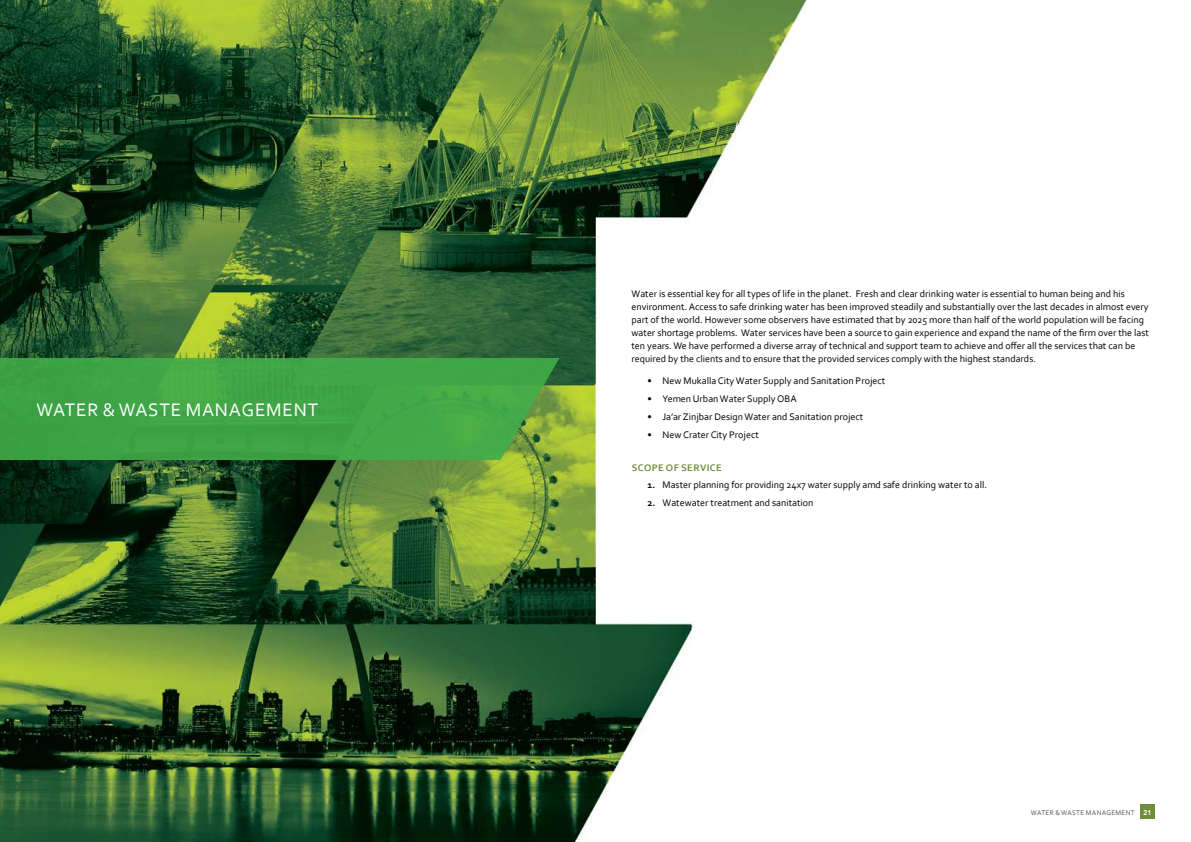
<style>
.page{position:relative;width:1191px;height:842px;background:#fff}
.page>*{position:absolute;margin:0;border:0;box-sizing:border-box;transform-origin:0 0}
.t1{font:19px "Corbel";letter-spacing:.04em;color:#fff}
.t2{font:10px/13px "Corbel";color:#000}
.t3{font:700 10px "Corbel";letter-spacing:.04em;color:#708d3b}
.t4{font:7px "Corbel";color:#58595b}
.t5{font:700 7px "Arial";color:#fff}
.s1{font-weight:700}
</style>
<div class="page">
<div style="left:1140px;top:804px;width:15px;height:15px;background:#708d3b"></div>
<img style="left:0;top:0;width:808px;height:842px">
<svg style="left:0;top:358px;width:559px;height:102px;background:#42a445"></svg>
<h1 class="t1" style="left:36px;top:398px;width:283px">Water &amp; Waste Managem ent</h1>
<p class="t2" style="left:631px;top:287px;width:519px">Water is essential key for all types of life in the planet. Fresh and clear drinking water is essential to human being and his environment. Access to safe drinking water has been improved steadily and substantially over the last decades in almost every part of the world. However some observers have estimated that by 2025 more than half of the world population will be facing water shortage problems. Water services have been a source to gain experience and expand the name of the firm over the last ten years. We have performed a diverse array of technical and support team to achieve and offer all the services that can be required by the clients and to ensure that the provided services comply with the highest standards.</p>
<p class="t2" style="left:647px;top:374px;width:239px">• New Mukalla City Water Supply and Sanitation Project</p>
<p class="t2" style="left:647px;top:392px;width:151px">• Yemen Urban Water Supply OBA</p>
<p class="t2" style="left:647px;top:410px;width:217px">• Ja’ar Zinjbar Design Water and Sanitation project</p>
<p class="t2" style="left:647px;top:428px;width:113px">• New Crater City Project</p>
<p class="t3" style="left:631px;top:461px;width:92px">SCOPE OF SERVICE</p>
<p class="t2" style="left:647px;top:478px;width:341px"><span class="s1">1.</span> Master planning for providing 24x7 water supply amd safe drinking water to all.</p>
<p class="t2" style="left:647px;top:496px;width:167px"><span class="s1">2.</span> Watewater treatment and sanitation</p>
<p class="t4" style="left:1031px;top:808px;width:12px">Water</p>
<p class="t4" style="left:1055px;top:808px;width:18px">&amp; Waste</p>
<p class="t4" style="left:1086px;top:808px;width:12px">Management</p>
<p class="t5" style="left:1143px;top:807px;width:9px">21</p>
</div>
